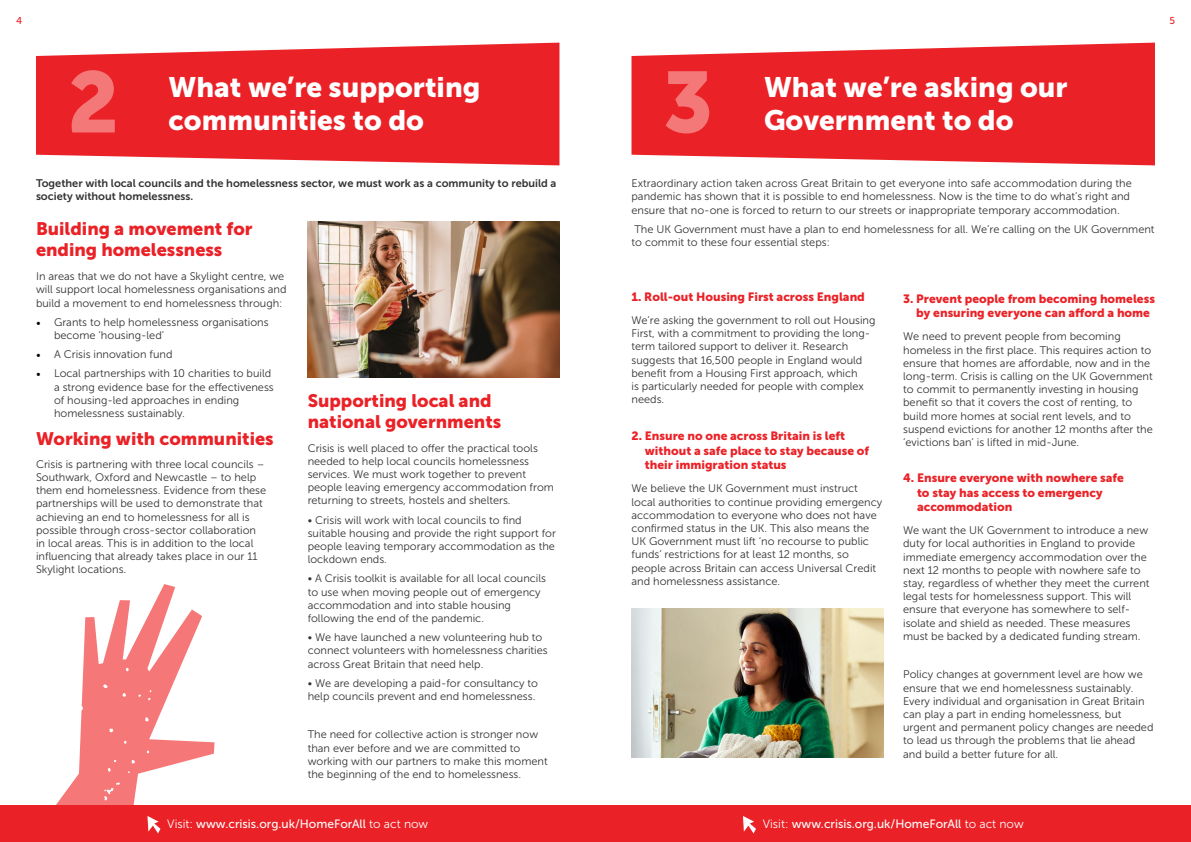
<style>
.page{position:relative;width:1191px;height:842px;background:#fff}
.page>*{position:absolute;margin:0;border:0;box-sizing:border-box;transform-origin:0 0}
.t1{font:85.7px "Museo Sans 900";color:#f57878}
.t2{font:28px "Museo Sans 900";color:#fff}
.t3{font:18px/21.6px "Museo Sans 900";color:#ea2227}
.t4{font:12px/14.4px "Museo Sans 900";color:#ea2227}
.t5{font:12px "Museo Sans 500";color:#fff}
.t6{font:11px/13.2px "Museo Sans 300";color:#333}
.t7{font:11px/13.2px "Museo Sans 700";color:#333}
.t8{font:10px "Museo Sans 500";color:#ea2227}
.s1{font-family:"Minion Pro";font-size:12px;color:#000}
.s2{font-family:"Museo Sans 300"}
</style>
<div class="page">
<svg style="left:36px;top:43px;width:523px;height:122px;background:#eb363a"></svg>
<img style="left:308px;top:221px;width:251px;height:156px">
<svg style="left:46px;top:584px;width:168px;height:222px"></svg>
<img style="left:631px;top:608px;width:252px;height:149px">
<svg style="left:631px;top:43px;width:524px;height:122px;background:#eb363b"></svg>
<div style="left:0;top:806px;width:595px;height:36px;background:#ea2227"></div>
<svg style="left:147px;top:816px;width:13px;height:17px"></svg>
<div style="left:595px;top:806px;width:596px;height:36px;background:#ea2227"></div>
<svg style="left:743px;top:816px;width:13px;height:17px"></svg>
<p class="t8" style="left:16px;top:16px;width:8px">4</p>
<p class="t8" style="left:1169px;top:16px;width:7px">5</p>
<h1 class="t1" style="left:68px;top:54px;width:53px">2</h1>
<h2 class="t2" style="left:168px;top:71px;width:313px">What we’re supporting</h2>
<h2 class="t2" style="left:168px;top:105px;width:257px">communities to do</h2>
<p class="t7" style="left:36px;top:177px;width:522px">Together with local councils and the homelessness sector, we must work as a community to rebuild a society without homelessness.</p>
<h3 class="t3" style="left:36px;top:217px;width:218px">Building a movement for ending homelessness</h3>
<p class="t6" style="left:36px;top:270px;width:252px">In areas that we do not have a Skylight centre, we will support local homelessness organisations and build a movement to end homelessness through:</p>
<p class="t6" style="left:54px;top:315px;width:216px;text-indent:-18px"><span class="s1">•</span> Grants to help homelessness organisations become ‘housing-led’</p>
<p class="t6" style="left:36px;top:348px;width:138px"><span class="s1">•</span> A Crisis innovation fund</p>
<p class="t6" style="left:54px;top:367px;width:221px;text-indent:-18px"><span class="s1">•</span> Local partnerships with 10 charities to build a strong evidence base for the effectiveness of housing-led approaches in ending homelessness sustainably.</p>
<h3 class="t3" style="left:36px;top:427px;width:239px">Working with communities</h3>
<p class="t6" style="left:36px;top:457px;width:232px">Crisis is partnering with three local councils – Southwark, Oxford and Newcastle – to help them end homelessness. Evidence from these partnerships will be used to demonstrate that achieving an end to homelessness for all is possible through cross-sector collaboration in local areas. This is in addition to the local influencing that already takes place in our 11<br>Skylight locations.</p>
<h3 class="t3" style="left:308px;top:389px;width:195px">Supporting local and national governments</h3>
<p class="t6" style="left:308px;top:441px;width:248px">Crisis is well placed to offer the practical tools needed to help local councils homelessness services. We must work together to prevent people leaving emergency accommodation from returning to streets, hostels and shelters.</p>
<p class="t6" style="left:308px;top:513px;width:250px">• Crisis will work with local councils to find suitable housing and provide the right support for people leaving temporary accommodation as the lockdown ends.</p>
<p class="t6" style="left:308px;top:572px;width:240px">• A Crisis toolkit is available for all local councils to use when moving people out of emergency accommodation and into stable housing following the end of the pandemic.</p>
<p class="t6" style="left:308px;top:631px;width:242px">• We have launched a new volunteering hub to connect volunteers with homelessness charities across Great Britain that need help.</p>
<p class="t6" style="left:308px;top:676px;width:232px">• We are developing a paid-for consultancy to help councils prevent and end homelessness.</p>
<p class="t6" style="left:308px;top:728px;width:242px">The need for collective action is stronger now than ever before and we are committed to working with our partners to make this moment the beginning of the end to homelessness.</p>
<h1 class="t1" style="left:663px;top:54px;width:52px">3</h1>
<h2 class="t2" style="left:764px;top:71px;width:305px">What we’re asking our</h2>
<h2 class="t2" style="left:764px;top:105px;width:251px">Government to do</h2>
<p class="t6" style="left:631px;top:177px;width:502px">Extraordinary action taken across Great Britain to get everyone into safe accommodation during the pandemic has shown that it is possible to end homelessness. Now is the time to do what’s right and ensure that no-one is forced to return to our streets or inappropriate temporary accommodation.</p>
<p class="t6" style="left:631px;top:222px;width:524px">The UK Government must have a plan to end homelessness for all. We’re calling on the UK Government to commit to these four essential steps:</p>
<p class="t4" style="left:631px;top:289px;width:235px">1. Roll-out Housing First across England</p>
<p class="t6" style="left:631px;top:314px;width:245px">We’re asking the government to roll out Housing First, with a commitment to providing the long&shy;term tailored support to deliver it. Research suggests that 16,500 people in England would benefit from a Housing First approach, which<br>is particularly needed for people with complex needs.</p>
<p class="t4" style="left:645px;top:429px;width:226px;text-indent:-13px">2. Ensure no one across Britain is left without a safe place to stay because of their immigration status</p>
<p class="t6" style="left:631px;top:482px;width:252px">We believe the UK Government must instruct local authorities to continue providing emergency accommodation to everyone who does not have confirmed status in the UK. This also means the UK Government must lift ‘no recourse to public funds’ restrictions for at least 12 months, so people across Britain can access Universal Credit and homelessness assistance.</p>
<p class="t4" style="left:916px;top:291px;width:240px;text-indent:-13px">3. Prevent people from becoming homeless by ensuring everyone can afford a home</p>
<p class="t6" style="left:903px;top:330px;width:251px">We need to prevent people from becoming homeless in the first place. This requires action to ensure that homes are affordable, now and in the long-term. Crisis is calling on the UK Government to commit to permanently investing in housing benefit so that it covers the cost of renting, to build more homes at social rent levels, and to suspend evictions for another 12 months after the ‘evictions ban’ is lifted in mid-June.</p>
<p class="t4" style="left:917px;top:471px;width:208px;text-indent:-14px">4. Ensure everyone with nowhere safe to stay has access to emergency accommodation</p>
<p class="t6" style="left:903px;top:524px;width:248px">We want the UK Government to introduce a new duty for local authorities in England to provide immediate emergency accommodation over the next 12 months to people with nowhere safe to stay, regardless of whether they meet the current legal tests for homelessness support. This will ensure that everyone has somewhere to self&shy;isolate and shield as needed. These measures must be backed by a dedicated funding stream.</p>
<p class="t6" style="left:903px;top:668px;width:252px">Policy changes at government level are how we ensure that we end homelessness sustainably.<br>Every individual and organisation in Great Britain can play a part in ending homelessness, but urgent and permanent policy changes are needed to lead us through the problems that lie ahead and build a better future for all.</p>
<p class="t5" style="left:167px;top:817px;width:262px"><span class="s2">Visit:</span> www.crisis.org.uk/HomeForAll <span class="s2">to act now</span></p>
<p class="t5" style="left:762px;top:817px;width:262px"><span class="s2">Visit:</span> www.crisis.org.uk/HomeForAll <span class="s2">to act now</span></p>
</div>
